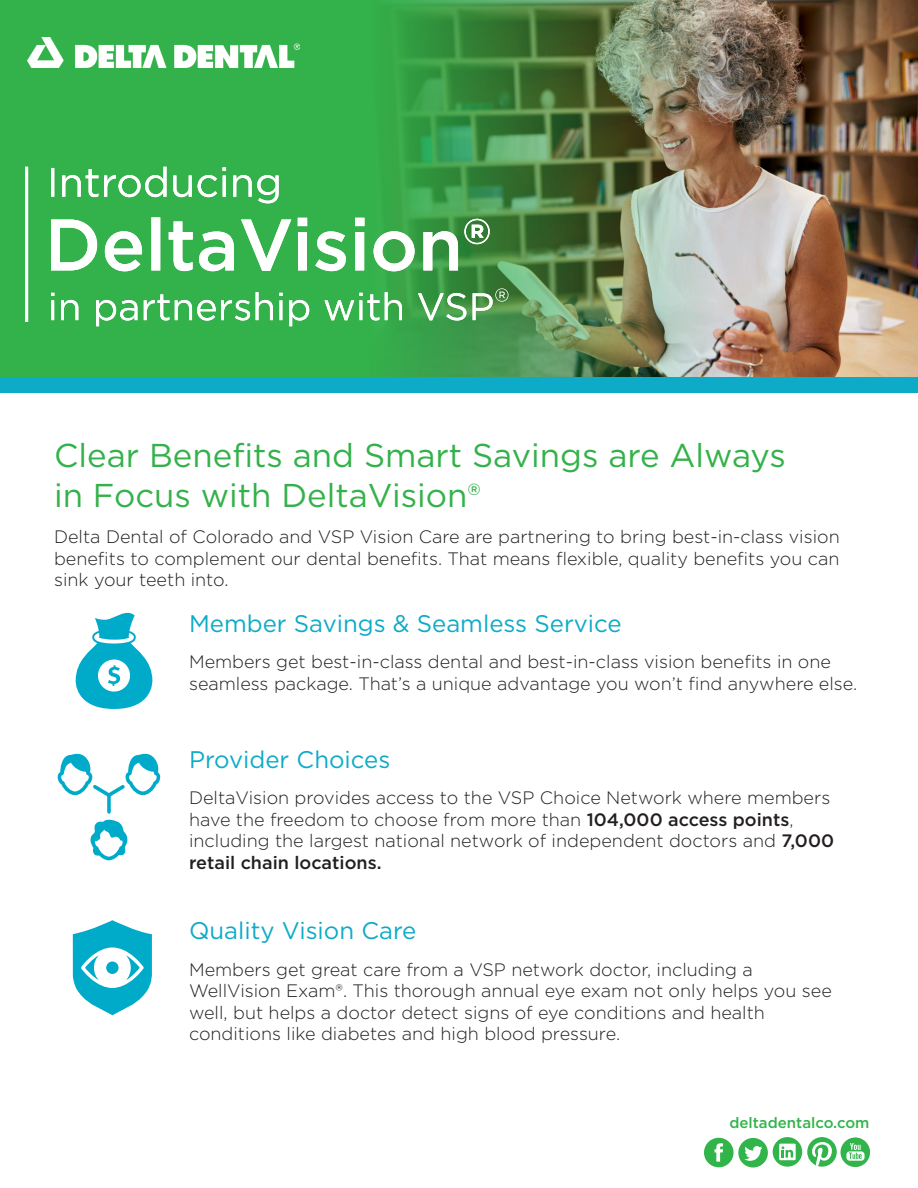
<style>
.page{position:relative;width:918px;height:1188px;background:#fff}
.page>*{position:absolute;margin:0;border:0;box-sizing:border-box;transform-origin:0 0}
.t1{font:33px/39.6px "Gotham";color:#33b14a}
.t2{font:24px "Gotham";color:#0dabc8}
.t3{font:300 18px/21.6px "Gotham";color:#231f20}
.t4{font:500 15px "Gotham";color:#31b44a}
.s1{font-weight:500}
</style>
<div class="page">
<svg style="left:704px;top:1137px;width:166px;height:31px"></svg>
<img style="left:770px;top:0;width:148px;height:377px">
<img style="left:0;top:0;width:770px;height:377px">
<img style="left:27px;top:37px;width:272px;height:31px">
<div style="left:0;top:377px;width:918px;height:16px;background:#0dabc8"></div>
<svg style="left:51px;top:217px;width:439px;height:54px"></svg>
<svg style="left:51px;top:167px;width:228px;height:36px"></svg>
<hr style="left:25px;top:167px;width:3px;height:155px;background:#fff">
<svg style="left:51px;top:288px;width:458px;height:38px"></svg>
<svg style="left:75px;top:612px;width:78px;height:97px"></svg>
<svg style="left:73px;top:920px;width:79px;height:95px"></svg>
<svg style="left:58px;top:753px;width:102px;height:107px"></svg>
<p class="t1" style="left:54px;top:435px;width:733px">Clear Benefits and Smart Savings are Always in Focus with DeltaVision®</p>
<p class="t3" style="left:54px;top:525px;width:787px;text-align:justify">Delta Dental of Colorado and VSP Vision Care are partnering to bring best-in-class vision benefits to complement our dental benefits. That means flexible, quality benefits you can sink your teeth into.</p>
<p class="t2" style="left:189px;top:608px;width:434px">Member Savings &amp; Seamless Service</p>
<p class="t3" style="left:189px;top:651px;width:670px">Members get best-in-class dental and best-in-class vision benefits in one seamless package. That’s a unique advantage you won’t find anywhere else.</p>
<p class="t2" style="left:189px;top:744px;width:203px">Provider Choices</p>
<p class="t3" style="left:189px;top:787px;width:647px">DeltaVision provides access to the VSP Choice Network where members have the freedom to choose from more than <span class="s1">104,000 access points</span>, including the largest national network of independent doctors and <span class="s1">7,000 retail chain locations.</span></p>
<p class="t2" style="left:189px;top:916px;width:229px">Quality Vision Care</p>
<p class="t3" style="left:189px;top:958px;width:644px">Members get great care from a VSP network doctor, including a WellVision Exam®. This thorough annual eye exam not only helps you see well, but helps a doctor detect signs of eye conditions and health conditions like diabetes and high blood pressure.</p>
<p class="t4" style="left:729px;top:1113px;width:142px">deltadentalco.com</p>
</div>
